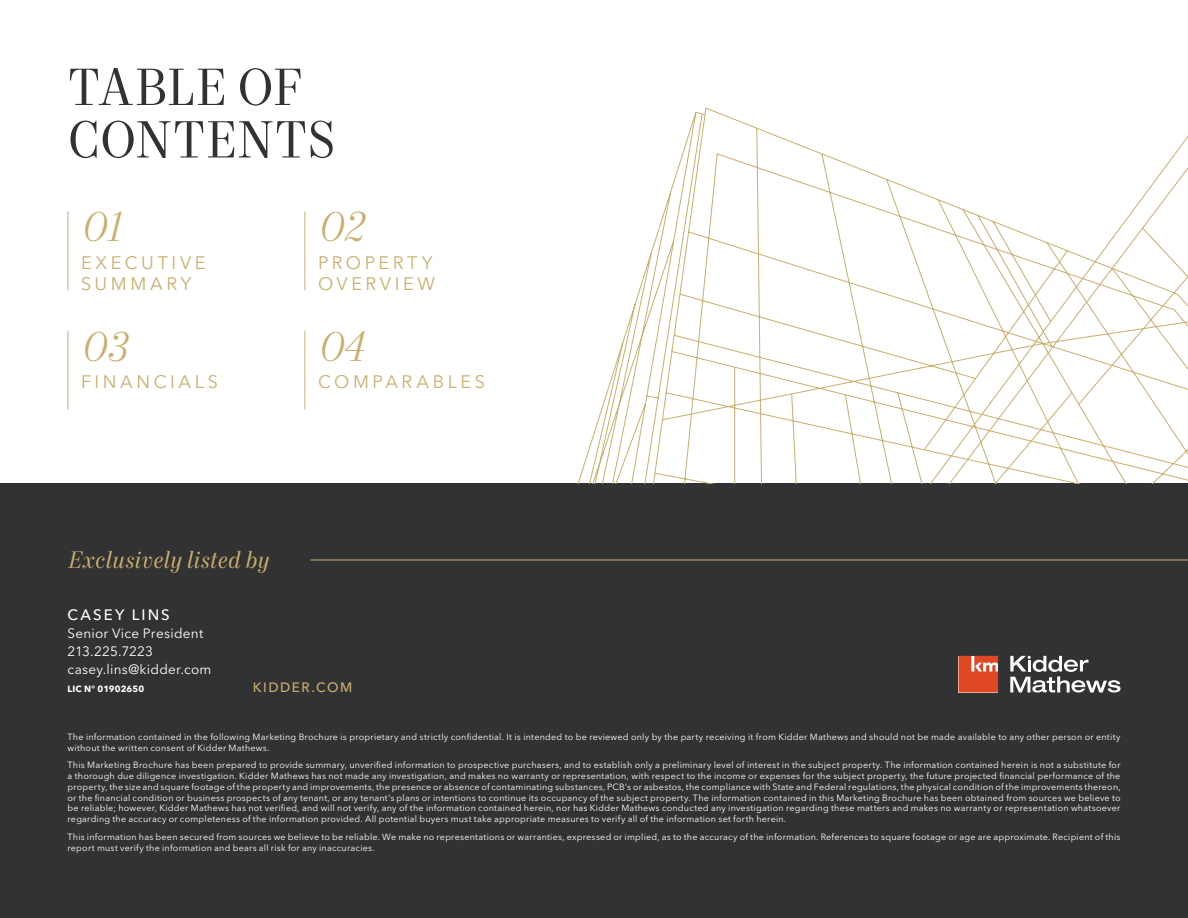
<style>
.page{position:relative;width:1188px;height:918px;background:#fff}
.page>*{position:absolute;margin:0;border:0;box-sizing:border-box;transform-origin:0 0}
.Headline_-_Level_1_-_Charcoal_2023{font:52.5px/52.5px "Mort Modern 08";letter-spacing:-.005em;color:#313234}
.Stat_Italic_-_Gold_2023{font:italic 300 42px "Mort Modern 07";letter-spacing:-.005em;color:#cbae6b}
.Callout_Text_-_Italics_-_Gold_2023{font:italic 24px "Mort Modern 08";letter-spacing:.01em;color:#cbae6b}
.Section_Identifier_-_Gold_2023{font:18px/21px "Avenir Next LT Pro";letter-spacing:.2em;color:#cbae6b}
.Contact_Info_-_Ash_2023{font:500 15px "Avenir Next LT Pro";letter-spacing:.135em;color:#fff}
.Contact_Info_-_Ash_2023-2{font:13.5px "Avenir Next LT Pro";letter-spacing:.02em;color:#fff}
.KM_URL_-_Gold_2023{font:500 13.5px "Avenir Next LT Pro";letter-spacing:.11em;color:#cbae6b}
.Disclaimer_-_White_2023{font:9px/10.8px "Avenir Next LT Pro";letter-spacing:.025em;color:#fff}
.Contact_Info_-_White_2023{font:700 9px "Avenir Next LT Pro";letter-spacing:.015em;color:#fff}
</style>
<div class="page">
<div style="left:0;top:484px;width:1188px;height:434px;background:#313234"></div>
<svg style="left:542px;top:107px;width:646px;height:377px"></svg>
<hr style="left:310px;top:560px;width:878px;height:1px;background:#cbae6b">
<hr style="left:68px;top:331px;width:1px;height:78px;background:#cbae6b">
<hr style="left:68px;top:211px;width:1px;height:79px;background:#cbae6b">
<hr style="left:304px;top:211px;width:1px;height:79px;background:#cbae6b">
<hr style="left:304px;top:331px;width:1px;height:78px;background:#cbae6b">
<div style="left:958px;top:656px;width:40px;height:36px;background:#efa391"></div>
<svg style="left:1010px;top:656px;width:110px;height:36px"></svg>
<svg style="left:959px;top:656px;width:39px;height:36px"></svg>
<p class="Headline_-_Level_1_-_Charcoal_2023" style="left:68px;top:64px;width:270px">TABLE OF<br>CONTENTS</p>
<p class="Stat_Italic_-_Gold_2023" style="left:81px;top:202px;width:42px">01</p>
<p class="Section_Identifier_-_Gold_2023" style="left:81px;top:252px;width:126px">EXECUTIVE<br>SUMMARY</p>
<p class="Stat_Italic_-_Gold_2023" style="left:81px;top:321px;width:48px">03</p>
<p class="Section_Identifier_-_Gold_2023" style="left:81px;top:372px;width:139px">FINANCIALS</p>
<p class="Stat_Italic_-_Gold_2023" style="left:318px;top:202px;width:47px">02</p>
<p class="Section_Identifier_-_Gold_2023" style="left:318px;top:252px;width:119px">PROPERTY<br>OVERVIEW</p>
<p class="Stat_Italic_-_Gold_2023" style="left:318px;top:321px;width:47px">04</p>
<p class="Section_Identifier_-_Gold_2023" style="left:318px;top:372px;width:169px">COMPARABLES</p>
<p class="Callout_Text_-_Italics_-_Gold_2023" style="left:68px;top:546px;width:204px">Exclusively listed by</p>
<p class="Contact_Info_-_Ash_2023" style="left:68px;top:606px;width:104px">CASEY LINS</p>
<p class="Contact_Info_-_Ash_2023-2" style="left:68px;top:625px;width:137px">Senior Vice President</p>
<p class="Contact_Info_-_Ash_2023-2" style="left:68px;top:643px;width:87px">213.225.7223</p>
<p class="Contact_Info_-_Ash_2023-2" style="left:68px;top:661px;width:146px">casey.lins@kidder.com</p>
<p class="Contact_Info_-_White_2023" style="left:68px;top:683px;width:78px">LIC N° 01902650</p>
<p class="KM_URL_-_Gold_2023" style="left:253px;top:680px;width:101px">KIDDER.COM</p>
<p class="Disclaimer_-_White_2023" style="left:68px;top:731px;width:1055px">The information contained in the following Marketing Brochure is proprietary and strictly confidential. It is intended to be reviewed only by the party receiving it from Kidder Mathews and should not be made available to any other person or entity without the written consent of Kidder Mathews.</p>
<p class="Disclaimer_-_White_2023" style="left:68px;top:760px;width:1055px;text-align:justify">This Marketing Brochure has been prepared to provide summary, unverified information to prospective purchasers, and to establish only a preliminary level of interest in the subject property. The information contained herein is not a substitute for a thorough due diligence investigation. Kidder Mathews has not made any investigation, and makes no warranty or representation, with respect to the income or expenses for the subject property, the future projected financial performance of the property, the size and square footage of the property and improvements, the presence or absence of contaminating substances, PCB’s or asbestos, the compliance with State and Federal regulations, the physical condition of the improvements thereon, or the financial condition or business prospects of any tenant, or any tenant’s plans or intentions to continue its occupancy of the subject property. The information contained in this Marketing Brochure has been obtained from sources we believe to be reliable; however, Kidder Mathews has not verified, and will not verify, any of the information contained herein, nor has Kidder Mathews conducted any investigation regarding these matters and makes no warranty or representation whatsoever regarding the accuracy or completeness of the information provided. All potential buyers must take appropriate measures to verify all of the information set forth herein.</p>
<p class="Disclaimer_-_White_2023" style="left:68px;top:831px;width:1054px">This information has been secured from sources we believe to be reliable. We make no representations or warranties, expressed or implied, as to the accuracy of the information. References to square footage or age are approximate. Recipient of this report must verify the information and bears all risk for any inaccuracies.</p>
</div>
